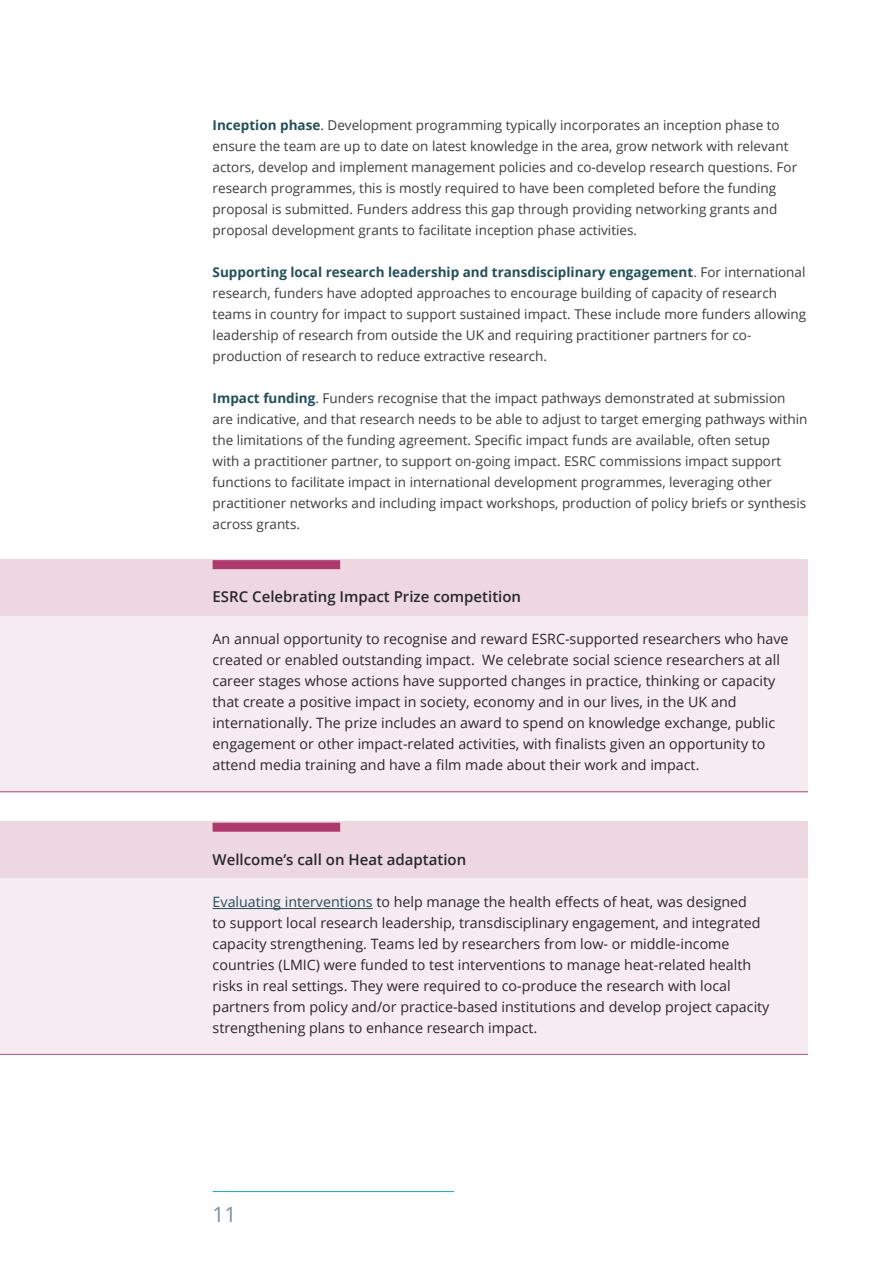
<style>
.page{position:relative;width:893px;height:1263px;background:#fff}
.page>*{position:absolute;margin:0;border:0;box-sizing:border-box;transform-origin:0 0}
.t1{font:21px "Open Sans";color:#7890a3}
.box-title{font:600 15px "Open Sans";color:#282827}
.box-text-lastline{font:14.25px/21px "Open Sans";color:#282827}
.t2{font:13.5px/21px "Open Sans";color:#3c3c3b}
.s1{font-weight:700;color:#234f5b}
.s2{color:#234f5b}
</style>
<div class="page">
<hr style="left:213px;top:1191px;width:241px;height:1px;background:#10aebc">
<div style="left:0;top:559px;width:808px;height:59px;background:#edd8e2"></div>
<div style="left:213px;top:560px;width:127px;height:9px;background:#ae396d"></div>
<div style="left:0;top:616px;width:808px;height:174px;background:#f6ebf1"></div>
<hr style="left:0;top:791px;width:808px;height:1px;background:#ae396d">
<div style="left:0;top:821px;width:808px;height:60px;background:#edd8e2"></div>
<div style="left:213px;top:823px;width:127px;height:9px;background:#ae396d"></div>
<div style="left:0;top:879px;width:808px;height:174px;background:#f6ebf1"></div>
<hr style="left:213px;top:908px;width:160px;height:1px;background:#234f5b">
<hr style="left:0;top:1054px;width:808px;height:1px;background:#ae396d">
<p class="t2" style="left:213px;top:114px;width:586px"><span class="s1">Inception phase</span>. Development programming typically incorporates an inception phase to ensure the team are up to date on latest knowledge in the area, grow network with relevant actors, develop and implement management policies and co-develop research questions. For research programmes, this is mostly required to have been completed before the funding proposal is submitted. Funders address this gap through providing networking grants and proposal development grants to facilitate inception phase activities.</p>
<p class="t2" style="left:213px;top:261px;width:595px"><span class="s1">Supporting local research leadership and transdisciplinary engagement</span>. For international research, funders have adopted approaches to encourage building of capacity of research teams in country for impact to support sustained impact. These include more funders allowing leadership of research from outside the UK and requiring practitioner partners for co&shy;production of research to reduce extractive research.</p>
<p class="t2" style="left:213px;top:387px;width:596px"><span class="s1">Impact funding</span>. Funders recognise that the impact pathways demonstrated at submission are indicative, and that research needs to be able to adjust to target emerging pathways within the limitations of the funding agreement. Specific impact funds are available, often setup<br>with a practitioner partner, to support on-going impact. ESRC commissions impact support functions to facilitate impact in international development programmes, leveraging other practitioner networks and including impact workshops, production of policy briefs or synthesis across grants.</p>
<p class="box-title" style="left:213px;top:586px;width:310px">ESRC Celebrating Impact Prize competition</p>
<p class="box-text-lastline" style="left:213px;top:628px;width:577px">An annual opportunity to recognise and reward ESRC-supported researchers who have created or enabled outstanding impact. We celebrate social science researchers at all career stages whose actions have supported changes in practice, thinking or capacity that create a positive impact in society, economy and in our lives, in the UK and internationally. The prize includes an award to spend on knowledge exchange, public engagement or other impact-related activities, with finalists given an opportunity to attend media training and have a film made about their work and impact.</p>
<p class="box-title" style="left:213px;top:849px;width:255px">Wellcome’s call on Heat adaptation</p>
<p class="box-text-lastline" style="left:213px;top:891px;width:558px"><span class="s2">Evaluating interventions</span> to help manage the health effects of heat, was designed<br>to support local research leadership, transdisciplinary engagement, and integrated capacity strengthening. Teams led by researchers from low- or middle-income countries (LMIC) were funded to test interventions to manage heat-related health risks in real settings. They were required to co-produce the research with local partners from policy and/or practice-based institutions and develop project capacity strengthening plans to enhance research impact.</p>
<h1 class="t1" style="left:213px;top:1200px;width:26px">11</h1>
</div>
